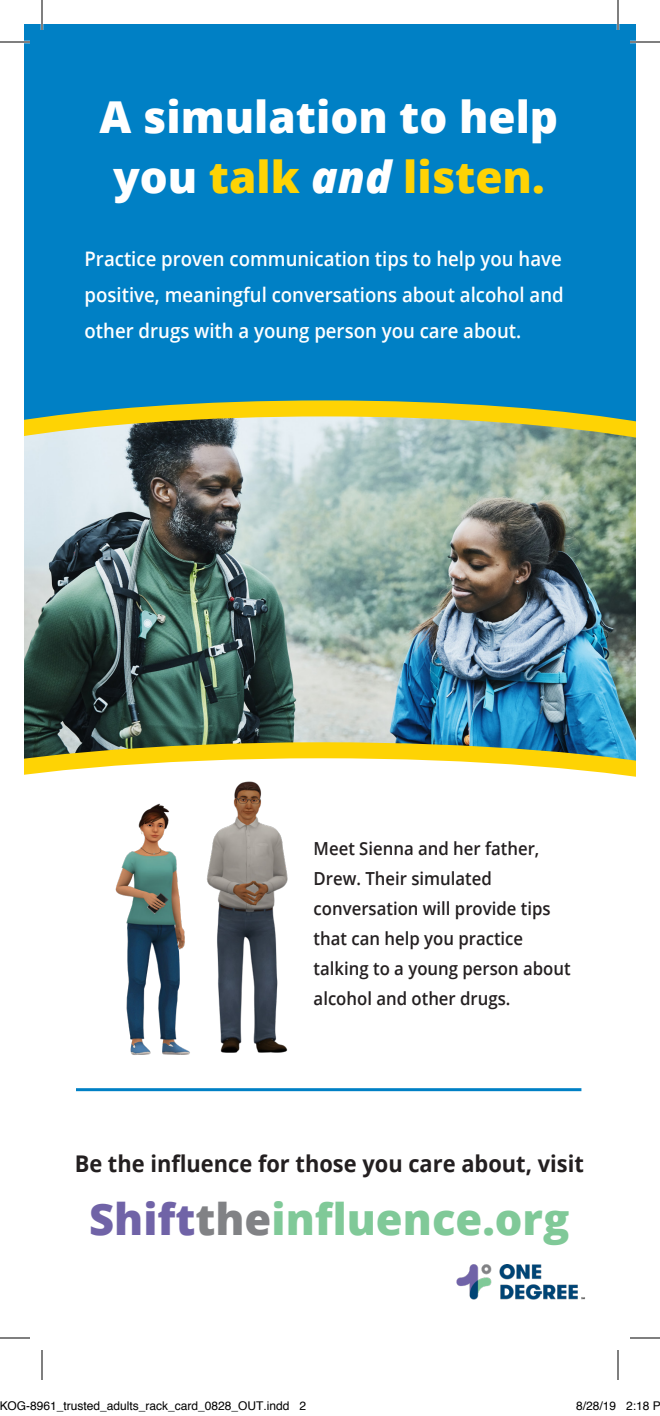
<style>
.page{position:relative;width:660px;height:1416px;background:#fff}
.page>*{position:absolute;margin:0;border:0;box-sizing:border-box;transform-origin:0 0}
.t1{font:800 44px/60px "Open Sans";color:#fff;text-align:center}
.t2{font:800 43.6px "Open Sans";color:#80c998}
.t3{font:700 23px "Open Sans";color:#231f20;scale:.95 1}
.t4{font:600 20px/36px "Open Sans";color:#fff;text-align:justify;scale:.93 1}
.t5{font:600 18px/30px "Open Sans";color:#231f20;scale:.93 1}
.t6{font:12px "Helvetica";color:#000}
.s1{color:#fed304}
.s2{font-style:italic}
.s3{color:#7063a7}
.s4{color:#818285}
</style>
<div class="page">
<img style="left:24px;top:450px;width:612px;height:327px">
<svg style="left:24px;top:24px;width:612px;height:426px;background:#1386bc"></svg>
<img style="left:457px;top:1264px;width:128px;height:36px">
<img style="left:186px;top:774px;width:122px;height:279px">
<img style="left:115px;top:800px;width:96px;height:255px">
<hr style="left:76px;top:1088px;width:505px;height:3px;background:#0080c5">
<hr style="left:0;top:41px;width:30px;height:2px;background:#fff">
<hr style="left:630px;top:41px;width:30px;height:2px;background:#fff">
<hr style="left:41px;top:0;width:2px;height:30px;background:#fff">
<hr style="left:617px;top:0;width:2px;height:30px;background:#fff">
<hr style="left:0;top:42px;width:30px;height:1px;background:#000">
<hr style="left:630px;top:42px;width:30px;height:1px;background:#000">
<hr style="left:0;top:1338px;width:30px;height:1px;background:#000">
<hr style="left:630px;top:1338px;width:30px;height:1px;background:#000">
<hr style="left:42px;top:0;width:1px;height:30px;background:#000">
<hr style="left:42px;top:1350px;width:1px;height:30px;background:#000">
<hr style="left:618px;top:0;width:1px;height:30px;background:#000">
<hr style="left:618px;top:1350px;width:1px;height:30px;background:#000">
<h1 class="t1" style="left:100px;top:84px;width:460px">A simulation to help you <span class="s1">talk</span> <span class="s2">and</span> <span class="s1">listen.</span></h1>
<p class="t4" style="left:85px;top:240px;width:517px">Practice proven communication tips to help you have positive, meaningful conversations about alcohol and other drugs with a young person you care about.</p>
<p class="t5" style="left:314px;top:833px;width:278px">Meet Sienna and her father,<br>Drew. Their simulated conversation will provide tips that can help you practice talking to a young person about alcohol and other drugs.</p>
<p class="t3" style="left:75px;top:1147px;width:537px">Be the influence for those you care about, visit</p>
<h2 class="t2" style="left:89px;top:1186px;width:482px"><span class="s3">Shift</span><span class="s4">the</span>influence.org</h2>
<p class="t6" style="left:-1px;top:1397px;width:308px">KOG-8961_trusted_adults_rack_card_0828_OUT.indd 2</p>
<p class="t6" style="left:576px;top:1397px;width:86px">8/28/19 2:18 P</p>
</div>
